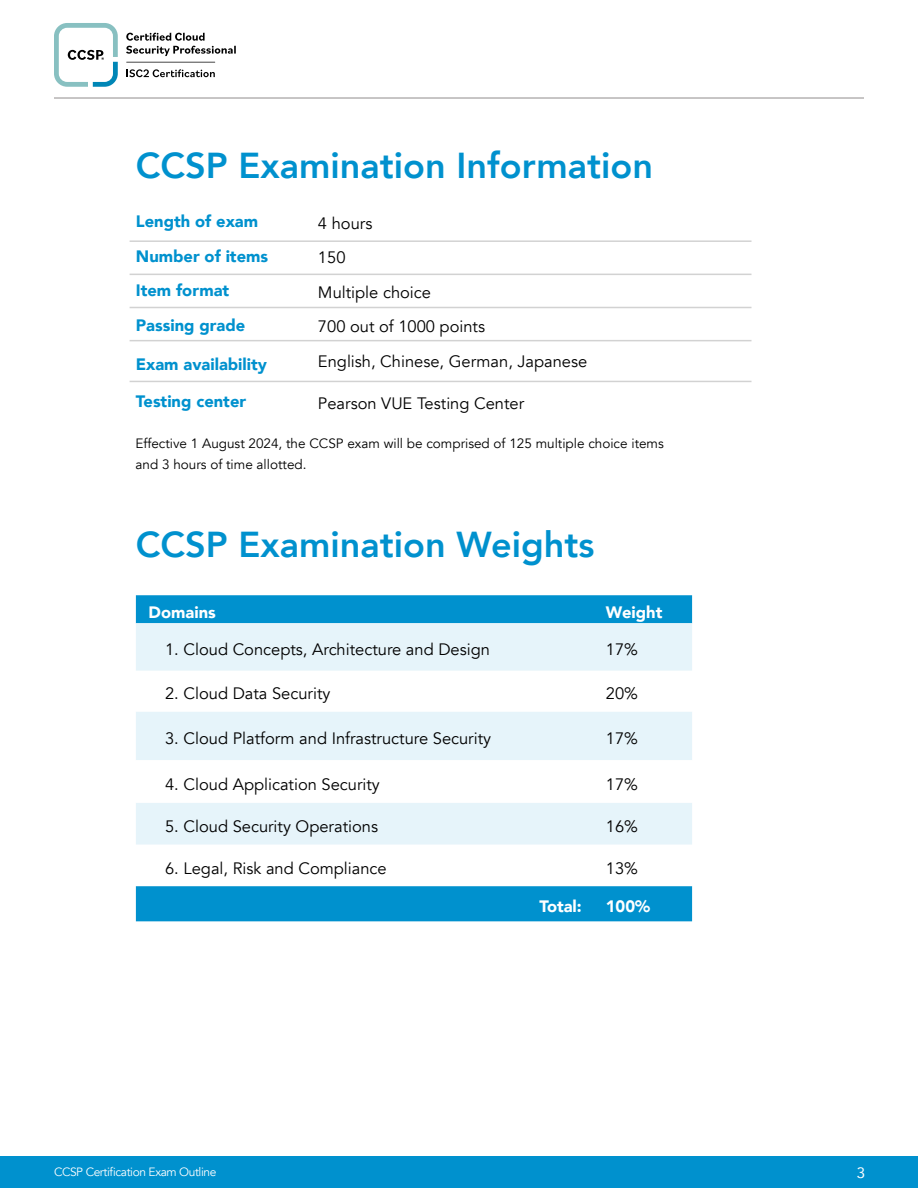
<style>
.page{position:relative;width:918px;height:1188px;background:#fff}
.page>*{position:absolute;margin:0;border:0;box-sizing:border-box;transform-origin:0 0}
.t1{font:800 36px "Avenir";color:#0091ce}
.t2{font:16.5px/34.5px "Avenir";color:#000}
.t3{font:900 16.5px/34.5px "Avenir";color:#0091ce}
.t4{font:900 16.5px "Avenir";color:#fff}
.t5{font:15px "Avenir";color:#fff}
.t6{font:13.5px/21px "Avenir";color:#000}
.t7{font:12px "Avenir";letter-spacing:-.035em;color:#fff}
</style>
<div class="page">
<hr style="left:54px;top:97px;width:810px;height:2px;background:#b5b3b3">
<div style="left:0;top:1156px;width:918px;height:32px;background:#0091ce"></div>
<svg style="left:126px;top:33px;width:110px;height:23px"></svg>
<svg style="left:127px;top:69px;width:88px;height:8px"></svg>
<svg style="left:54px;top:23px;width:64px;height:64px"></svg>
<svg style="left:126px;top:62px;width:89px;height:1px"></svg>
<div style="left:136px;top:595px;width:556px;height:326px;background:#0091ce"></div>
<div style="left:136px;top:623px;width:556px;height:48px;background:#e6f4fa"></div>
<svg style="left:136px;top:671px;width:556px;height:215px"></svg>
<hr style="left:130px;top:240px;width:622px;height:2px;background:#d2d2d2">
<hr style="left:130px;top:274px;width:622px;height:1px;background:#d2d2d2">
<hr style="left:130px;top:307px;width:622px;height:1px;background:#d2d2d2">
<hr style="left:130px;top:340px;width:622px;height:1px;background:#d2d2d2">
<hr style="left:130px;top:381px;width:622px;height:1px;background:#d2d2d2">
<h1 class="t1" style="left:136px;top:138px;width:519px">CCSP Examination Information</h1>
<p class="t3" style="left:136px;top:204px;width:134px">Length of exam<br>Number of items<br>Item format<br>Passing grade</p>
<p class="t3" style="left:136px;top:346px;width:133px">Exam availability</p>
<p class="t3" style="left:136px;top:384px;width:112px">Testing center</p>
<p class="t2" style="left:318px;top:206px;width:271px">4 hours<br>150<br>Multiple choice<br>700 out of 1000 points<br>English, Chinese, German, Japanese</p>
<p class="t2" style="left:318px;top:386px;width:208px">Pearson VUE Testing Center</p>
<p class="t6" style="left:136px;top:433px;width:530px">Effective 1 August 2024, the CCSP exam will be comprised of 125 multiple choice items and 3 hours of time allotted.</p>
<h1 class="t1" style="left:136px;top:517px;width:460px">CCSP Examination Weights</h1>
<p class="t4" style="left:149px;top:598px;width:69px">Domains</p>
<p class="t4" style="left:606px;top:598px;width:58px">Weight</p>
<p class="t2" style="left:165px;top:633px;width:326px">1. Cloud Concepts, Architecture and Design</p>
<p class="t2" style="left:606px;top:633px;width:34px">17%</p>
<p class="t2" style="left:165px;top:677px;width:167px">2. Cloud Data Security</p>
<p class="t2" style="left:606px;top:677px;width:34px">20%</p>
<p class="t2" style="left:165px;top:722px;width:328px">3. Cloud Platform and Infrastructure Security</p>
<p class="t2" style="left:606px;top:722px;width:34px">17%</p>
<p class="t2" style="left:165px;top:767px;width:216px">4. Cloud Application Security</p>
<p class="t2" style="left:606px;top:767px;width:34px">17%</p>
<p class="t2" style="left:165px;top:809px;width:214px">5. Cloud Security Operations</p>
<p class="t2" style="left:606px;top:809px;width:34px">16%</p>
<p class="t2" style="left:165px;top:851px;width:223px">6. Legal, Risk and Compliance</p>
<p class="t2" style="left:606px;top:851px;width:34px">13%</p>
<p class="t4" style="left:539px;top:892px;width:44px">Total:</p>
<p class="t4" style="left:606px;top:892px;width:46px">100%</p>
<p class="t7" style="left:54px;top:1164px;width:164px">CCSP Certification Exam Outline</p>
<p class="t5" style="left:857px;top:1161px;width:10px">3</p>
</div>
